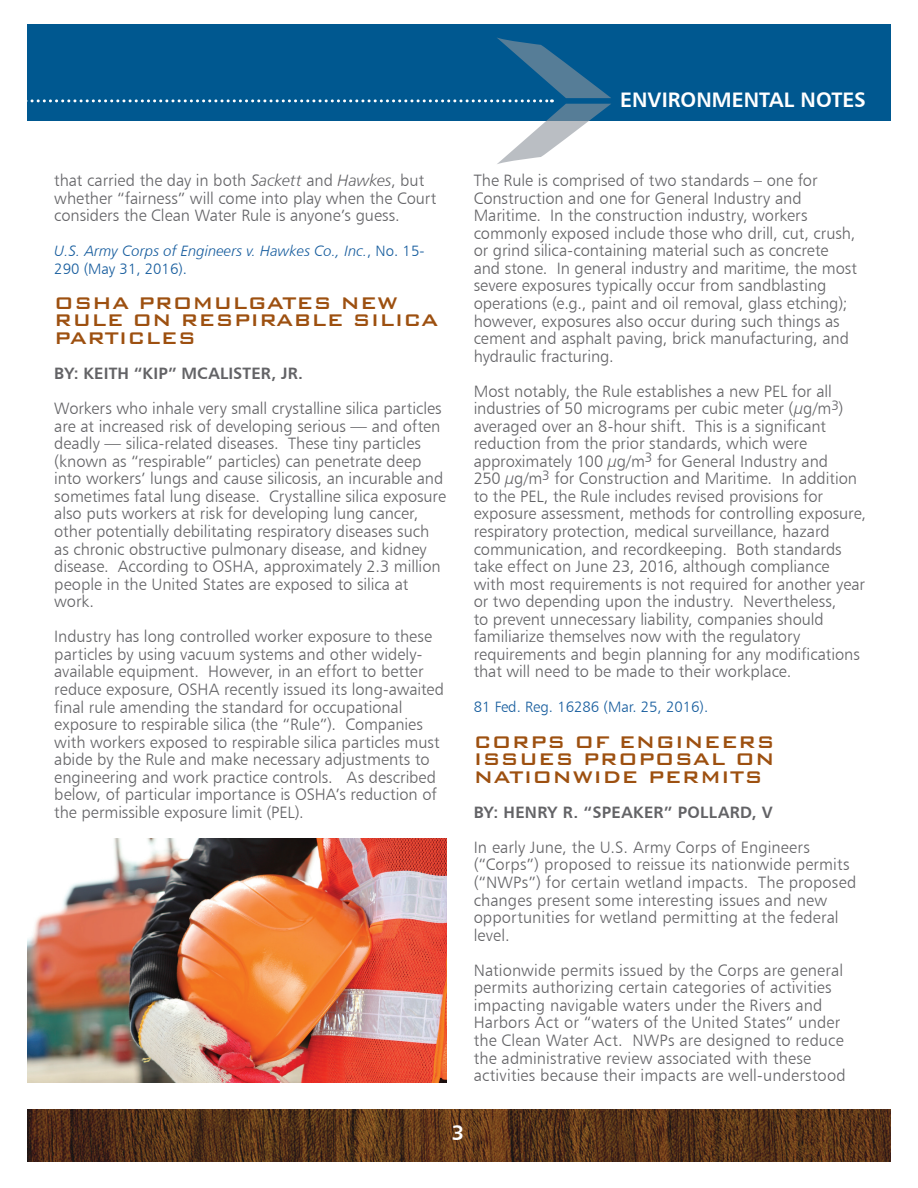
<style>
.page{position:relative;width:918px;height:1188px;background:#fff}
.page>*{position:absolute;margin:0;border:0;box-sizing:border-box;transform-origin:0 0}
.t1{font:500 22.5px/17.5px "Bank Gothic BT";color:#9d5010}
.t2{font:21px "Humanist 777 BT Bold B";color:#fff}
.t3{font:16.5px/17.5px "Humanist 777 BT Light B";color:#636366}
.t4{font:16.5px "Humanist 777 BT Bold B";letter-spacing:.015em;color:#636366}
.t5{font:15px "Humanist 777 BT Light Italic B";color:#175d9e}
.t6{font:15px "Humanist 777 BT Light B";color:#175d9e}
.s1{font-family:"Humanist 777 BT Light Italic B"}
.s2{font-family:"Humanist 777 BT Light B"}
</style>
<div class="page">
<img style="left:27px;top:1109px;width:864px;height:52px">
<div style="left:27px;top:25px;width:864px;height:96px;background:#005890"></div>
<img style="left:27px;top:839px;width:420px;height:243px">
<svg style="left:27px;top:37px;width:584px;height:127px"></svg>
<p class="t2" style="left:620px;top:86px;width:247px">ENVIRONMENTAL NOTES</p>
<p class="t3" style="left:54px;top:171px;width:384px">that carried the day in both <span class="s1">Sackett</span> and <span class="s1">Hawkes</span>, but whether “fairness” will come into play when the Court considers the Clean Water Rule is anyone’s guess.</p>
<p class="t5" style="left:54px;top:242px;width:372px">U.S. Army Corps of Engineers v. Hawkes Co., Inc.<span class="s2">, No. 15-</span></p>
<p class="t6" style="left:54px;top:259px;width:134px">290 (May 31, 2016).</p>
<h1 class="t1" style="left:54px;top:294px;width:386px">OSHA PROMULGATES NEW<br>RULE ON RESPIRABLE SILICA<br>PARTICLES</h1>
<p class="t4" style="left:54px;top:363px;width:250px">BY: KEITH “KIP” MCALISTER, JR.</p>
<p class="t3" style="left:54px;top:399px;width:393px">Workers who inhale very small crystalline silica particles are at increased risk of developing serious — and often deadly — silica-related diseases. These tiny particles (known as “respirable” particles) can penetrate deep into workers’ lungs and cause silicosis, an incurable and sometimes fatal lung disease. Crystalline silica exposure also puts workers at risk for developing lung cancer, other potentially debilitating respiratory diseases such as chronic obstructive pulmonary disease, and kidney disease. According to OSHA, approximately 2.3 million people in the United States are exposed to silica at work.</p>
<p class="t3" style="left:54px;top:628px;width:391px">Industry has long controlled worker exposure to these particles by using vacuum systems and other widely&shy;available equipment. However, in an effort to better reduce exposure, OSHA recently issued its long-awaited final rule amending the standard for occupational exposure to respirable silica (the “Rule”). Companies with workers exposed to respirable silica particles must abide by the Rule and make necessary adjustments to engineering and work practice controls. As described below, of particular importance is OSHA’s reduction of the permissible exposure limit (PEL).</p>
<p class="t3" style="left:474px;top:171px;width:385px">The Rule is comprised of two standards – one for Construction and one for General Industry and Maritime. In the construction industry, workers commonly exposed include those who drill, cut, crush, or grind silica-containing material such as concrete and stone. In general industry and maritime, the most severe exposures typically occur from sandblasting operations (e.g., paint and oil removal, glass etching); however, exposures also occur during such things as cement and asphalt paving, brick manufacturing, and hydraulic fracturing.</p>
<p class="t3" style="left:474px;top:382px;width:394px">Most notably, the Rule establishes a new PEL for all industries of 50 micrograms per cubic meter (µg/m<sup>3</sup>) averaged over an 8-hour shift. This is a significant reduction from the prior standards, which were approximately 100 µg/m<sup>3</sup> for General Industry and<br>250 µg/m<sup>3</sup> for Construction and Maritime. In addition to the PEL, the Rule includes revised provisions for exposure assessment, methods for controlling exposure, respiratory protection, medical surveillance, hazard communication, and recordkeeping. Both standards take effect on June 23, 2016, although compliance<br>with most requirements is not required for another year or two depending upon the industry. Nevertheless,<br>to prevent unnecessary liability, companies should familiarize themselves now with the regulatory requirements and begin planning for any modifications that will need to be made to their workplace.</p>
<p class="t6" style="left:474px;top:698px;width:236px">81 Fed. Reg. 16286 (Mar. 25, 2016).</p>
<h1 class="t1" style="left:474px;top:732px;width:303px;text-align:justify">CORPS OF ENGINEERS ISSUES PROPOSAL ON NATIONWIDE PERMITS</h1>
<p class="t4" style="left:474px;top:802px;width:301px">BY: HENRY R. “SPEAKER” POLLARD, V</p>
<p class="t3" style="left:474px;top:838px;width:384px">In early June, the U.S. Army Corps of Engineers (“Corps”) proposed to reissue its nationwide permits (“NWPs”) for certain wetland impacts. The proposed changes present some interesting issues and new opportunities for wetland permitting at the federal level.</p>
<p class="t3" style="left:474px;top:961px;width:374px">Nationwide permits issued by the Corps are general permits authorizing certain categories of activities impacting navigable waters under the Rivers and Harbors Act or “waters of the United States” under the Clean Water Act. NWPs are designed to reduce the administrative review associated with these activities because their impacts are well-understood</p>
<p class="t2" style="left:452px;top:1119px;width:14px">3</p>
</div>
